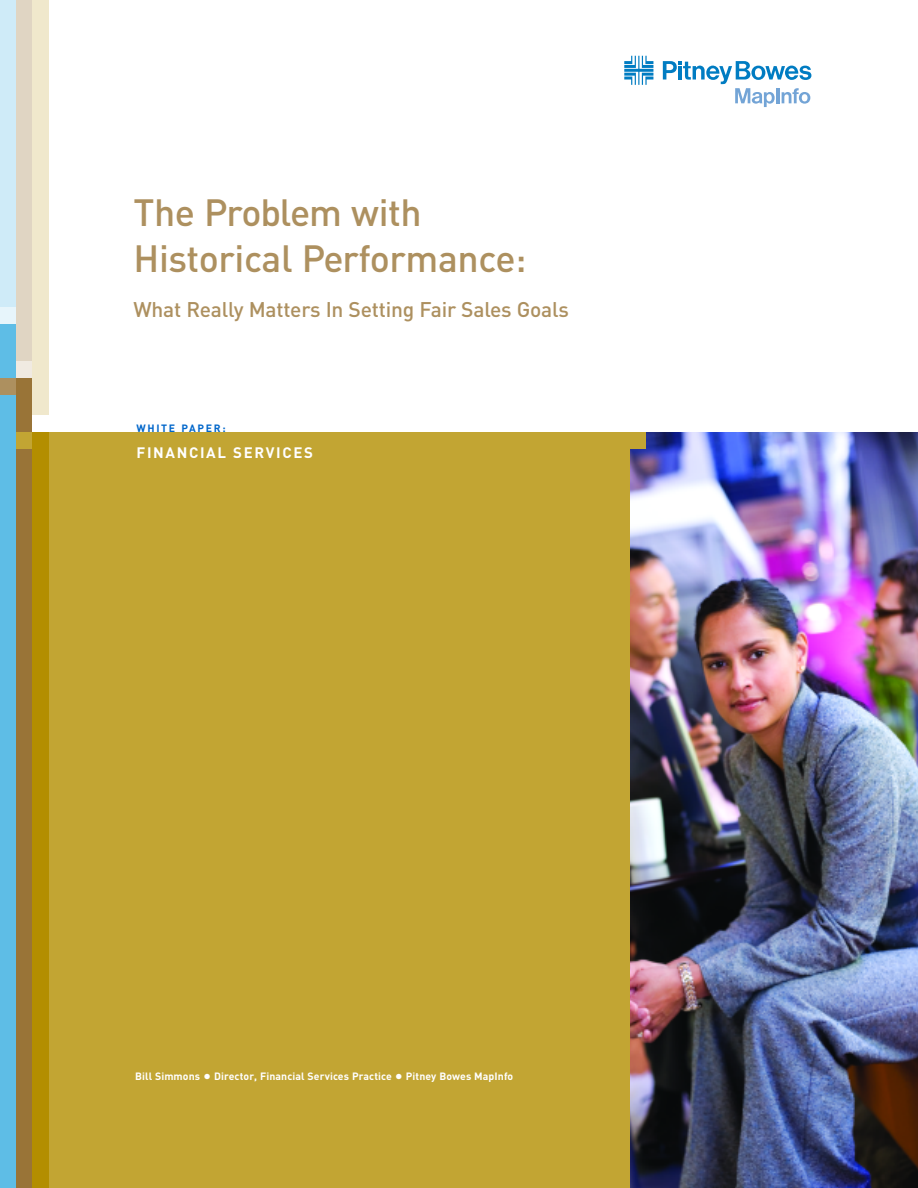
<style>
.page{position:relative;width:918px;height:1188px;background:#fff}
.page>*{position:absolute;margin:0;border:0;box-sizing:border-box;transform-origin:0 0}
.t1{font:500 37.5px/46.5px "DIN";letter-spacing:-.01em;color:#ad905f}
.t2{font:500 21px "DIN";letter-spacing:-.01em;color:#ad905f}
.t3{font:700 15px "DIN";letter-spacing:.11em;color:#fff}
.t4{font:700 10.5px "DIN";letter-spacing:.01em;color:#fff}
.t5{font:700 10.5px "DIN";letter-spacing:.165em;color:#0066ca}
.s1{font-size:16.5px}
</style>
<div class="page">
<div style="left:0;top:0;width:16px;height:324px;background:#cfebf8"></div>
<div style="left:0;top:324px;width:16px;height:864px;background:#5ebde6"></div>
<div style="left:0;top:378px;width:16px;height:16px;background:#ad905f"></div>
<div style="left:48px;top:432px;width:610px;height:756px;background:#c2a533"></div>
<svg style="left:624px;top:56px;width:29px;height:29px"></svg>
<svg style="left:663px;top:61px;width:148px;height:46px"></svg>
<img style="left:630px;top:432px;width:288px;height:756px">
<div style="left:630px;top:432px;width:16px;height:16px;background:#c2a533"></div>
<div style="left:0;top:308px;width:16px;height:16px;background:#e7f5fb"></div>
<div style="left:16px;top:0;width:16px;height:378px;background:#e0d5c3"></div>
<div style="left:16px;top:362px;width:16px;height:16px;background:#f0eae1"></div>
<div style="left:16px;top:378px;width:16px;height:810px;background:#997437"></div>
<div style="left:16px;top:432px;width:16px;height:16px;background:#c2a533"></div>
<div style="left:32px;top:0;width:16px;height:432px;background:#f0e8cc"></div>
<div style="left:32px;top:432px;width:16px;height:756px;background:#b38e00"></div>
<div style="left:32px;top:416px;width:16px;height:16px;background:#fff"></div>
<h1 class="t1" style="left:134px;top:188px;width:395px">The Problem with<br>Historical Performance:</h1>
<h2 class="t2" style="left:134px;top:297px;width:437px">What Really Matters In Setting Fair Sales Goals</h2>
<p class="t5" style="left:136px;top:422px;width:91px">WHITE PAPER:</p>
<h3 class="t3" style="left:137px;top:443px;width:178px">FINANCIAL SERVICES</h3>
<p class="t4" style="left:135px;top:1070px;width:380px">Bill Simmons <span class="s1">•</span> Director, Financial Services Practice <span class="s1">•</span> Pitney Bowes MapInfo</p>
</div>
